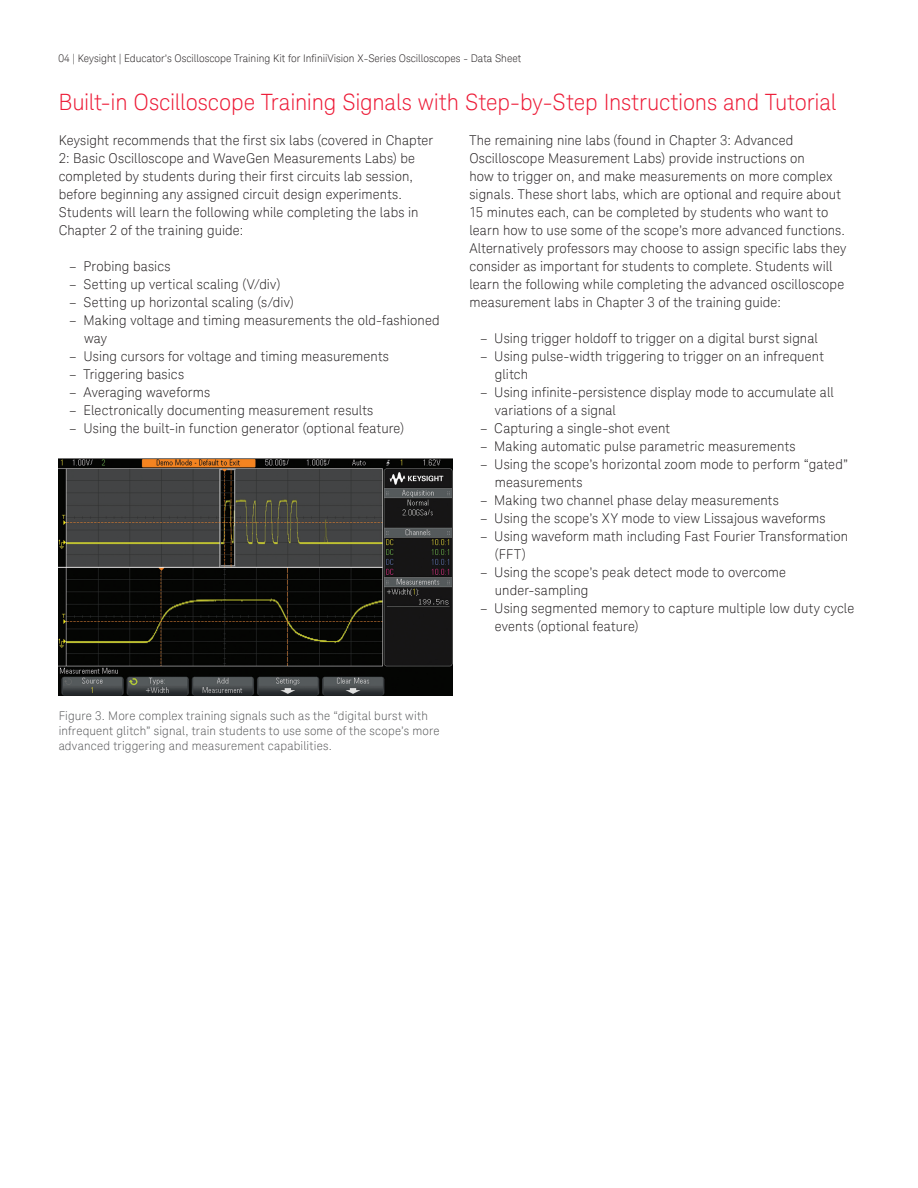
<style>
.page{position:relative;width:918px;height:1188px;background:#fff}
.page>*{position:absolute;margin:0;border:0;box-sizing:border-box;transform-origin:0 0}
.K_Heading_1{font:300 22.5px "Keysight Sans";letter-spacing:-.01em;color:#ed1a36}
.K_Body_Text{font:300 13.5px/18px "Keysight Sans";letter-spacing:.01em;color:#231f20}
.K_Diagrams_and_Figur{font:300 12px/15px "Keysight Sans";letter-spacing:.015em;color:#57585a}
.t1{font:300 10.5px "Keysight Sans";color:#231f20}
</style>
<div class="page">
<img style="left:59px;top:459px;width:394px;height:237px">
<p class="t1" style="left:59px;top:52px;width:464px">04 | Keysight | Educator’s Oscilloscope Training Kit for InfiniiVision X-Series Oscilloscopes - Data Sheet</p>
<p class="K_Heading_1" style="left:59px;top:89px;width:779px">Built-in Oscilloscope Training Signals with Step-by-Step Instructions and Tutorial</p>
<p class="K_Body_Text" style="left:59px;top:131px;width:376px">Keysight recommends that the first six labs (covered in Chapter 2: Basic Oscilloscope and WaveGen Measurements Labs) be completed by students during their first circuits lab session, before beginning any assigned circuit design experiments.<br>Students will learn the following while completing the labs in Chapter 2 of the training guide:</p>
<p class="K_Body_Text" style="left:69px;top:257px;width:103px">– Probing basics</p>
<p class="K_Body_Text" style="left:69px;top:275px;width:213px">– Setting up vertical scaling (V/div)</p>
<p class="K_Body_Text" style="left:69px;top:293px;width:226px">– Setting up horizontal scaling (s/div)</p>
<p class="K_Body_Text" style="left:84px;top:311px;width:357px;text-indent:-15px">– Making voltage and timing measurements the old-fashioned way</p>
<p class="K_Body_Text" style="left:69px;top:347px;width:321px">– Using cursors for voltage and timing measurements</p>
<p class="K_Body_Text" style="left:69px;top:365px;width:116px">– Triggering basics</p>
<p class="K_Body_Text" style="left:69px;top:383px;width:142px">– Averaging waveforms</p>
<p class="K_Body_Text" style="left:69px;top:401px;width:305px">– Electronically documenting measurement results</p>
<p class="K_Body_Text" style="left:69px;top:419px;width:336px">– Using the built-in function generator (optional feature)</p>
<p class="K_Body_Text" style="left:469px;top:131px;width:378px">The remaining nine labs (found in Chapter 3: Advanced Oscilloscope Measurement Labs) provide instructions on<br>how to trigger on, and make measurements on more complex signals. These short labs, which are optional and require about 15 minutes each, can be completed by students who want to learn how to use some of the scope’s more advanced functions.<br>Alternatively professors may choose to assign specific labs they consider as important for students to complete. Students will learn the following while completing the advanced oscilloscope measurement labs in Chapter 3 of the training guide:</p>
<p class="K_Body_Text" style="left:480px;top:329px;width:339px">– Using trigger holdoff to trigger on a digital burst signal</p>
<p class="K_Body_Text" style="left:495px;top:347px;width:330px;text-indent:-15px">– Using pulse-width triggering to trigger on an infrequent glitch</p>
<p class="K_Body_Text" style="left:495px;top:383px;width:341px;text-indent:-15px">– Using infinite-persistence display mode to accumulate all variations of a signal</p>
<p class="K_Body_Text" style="left:480px;top:419px;width:192px">– Capturing a single-shot event</p>
<p class="K_Body_Text" style="left:480px;top:437px;width:317px">– Making automatic pulse parametric measurements</p>
<p class="K_Body_Text" style="left:495px;top:455px;width:355px;text-indent:-15px">– Using the scope’s horizontal zoom mode to perform “gated” measurements</p>
<p class="K_Body_Text" style="left:480px;top:491px;width:300px">– Making two channel phase delay measurements</p>
<p class="K_Body_Text" style="left:480px;top:509px;width:347px">– Using the scope’s XY mode to view Lissajous waveforms</p>
<p class="K_Body_Text" style="left:495px;top:527px;width:355px;text-indent:-15px">– Using waveform math including Fast Fourier Transformation (FFT)</p>
<p class="K_Body_Text" style="left:495px;top:563px;width:293px;text-indent:-15px">– Using the scope’s peak detect mode to overcome under-sampling</p>
<p class="K_Body_Text" style="left:495px;top:599px;width:361px;text-indent:-15px">– Using segmented memory to capture multiple low duty cycle events (optional feature)</p>
<p class="K_Diagrams_and_Figur" style="left:59px;top:708px;width:382px">Figure 3. More complex training signals such as the “digital burst with infrequent glitch” signal, train students to use some of the scope’s more advanced triggering and measurement capabilities.</p>
</div>
